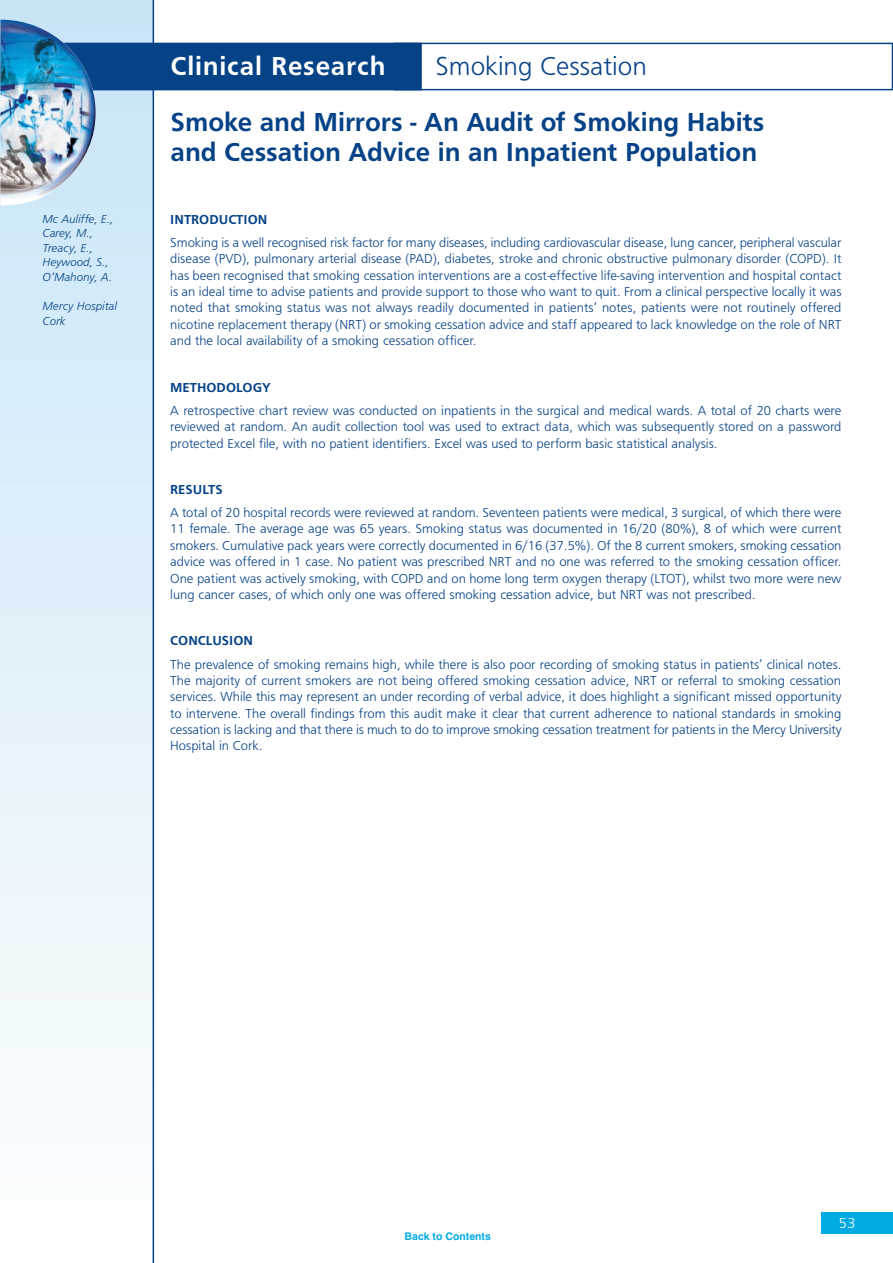
<style>
.page{position:relative;width:893px;height:1263px;background:#fff}
.page>*{position:absolute;margin:0;border:0;box-sizing:border-box;transform-origin:0 0}
.t1{font:27px/30px "Frugal Sans Bold DTC";color:#054286}
.t2{font:27px "Frugal Sans Bold DTC";letter-spacing:.03em;color:#fff}
.t3{font:27px "Frugal Sans Light DTC";color:#054286}
.t4{font:15px "Frugal Sans Light DTC";color:#fff}
.t5{font:13.5px/16.4px "Frugal Sans Light DTC";color:#054286;text-align:justify}
.t6{font:13.5px "Frugal Sans Bold DTC";color:#054286}
.t7{font:12px/14.5px "Frugal Sans Light Italic DTC";color:#054286}
.t8{font:700 10.5px "Helvetica";color:#00aae2}
</style>
<div class="page">
<div style="left:0;top:0;width:153px;height:1263px;background:linear-gradient(to bottom,#c5e4f6,#fefefe)"></div>
<div style="left:35px;top:44px;width:385px;height:45px;background:#054286"></div>
<div style="left:34px;top:43px;width:388px;height:47px;border:2px solid #054286"></div>
<div style="left:822px;top:1212px;width:71px;height:21px;background:#00aae2"></div>
<div style="left:394px;top:43px;width:499px;height:47px;border:2px solid #054286"></div>
<hr style="left:153px;top:0;width:1px;height:1263px;background:#054286">
<img style="left:0;top:20px;width:96px;height:185px">
<p class="t7" style="left:43px;top:211px;width:72px">Mc Auliffe, E.,<br>Carey, M.,<br>Treacy, E.,<br>Heywood, S.,<br>O’Mahony, A.</p>
<p class="t7" style="left:43px;top:299px;width:76px">Mercy Hospital<br>Cork</p>
<h1 class="t2" style="left:171px;top:50px;width:216px">Clinical Research</h1>
<h1 class="t3" style="left:436px;top:50px;width:213px">Smoking Cessation</h1>
<h1 class="t1" style="left:171px;top:107px;width:595px">Smoke and Mirrors - An Audit of Smoking Habits and Cessation Advice in an Inpatient Population</h1>
<p class="t6" style="left:170px;top:211px;width:99px">INTRODUCTION</p>
<p class="t5" style="left:170px;top:234px;width:673px">Smoking is a well recognised risk factor for many diseases, including cardiovascular disease, lung cancer, peripheral vascular disease (PVD), pulmonary arterial disease (PAD), diabetes, stroke and chronic obstructive pulmonary disorder (COPD). It has been recognised that smoking cessation interventions are a cost-effective life-saving intervention and hospital contact is an ideal time to advise patients and provide support to those who want to quit. From a clinical perspective locally it was noted that smoking status was not always readily documented in patients’ notes, patients were not routinely offered nicotine replacement therapy (NRT) or smoking cessation advice and staff appeared to lack knowledge on the role of NRT and the local availability of a smoking cessation officer.</p>
<p class="t6" style="left:170px;top:379px;width:102px">METHODOLOGY</p>
<p class="t5" style="left:170px;top:402px;width:673px">A retrospective chart review was conducted on inpatients in the surgical and medical wards. A total of 20 charts were reviewed at random. An audit collection tool was used to extract data, which was subsequently stored on a password protected Excel file, with no patient identifiers. Excel was used to perform basic statistical analysis.</p>
<p class="t6" style="left:170px;top:481px;width:54px">RESULTS</p>
<p class="t5" style="left:170px;top:504px;width:673px">A total of 20 hospital records were reviewed at random. Seventeen patients were medical, 3 surgical, of which there were 11 female. The average age was 65 years. Smoking status was documented in 16/20 (80%), 8 of which were current smokers. Cumulative pack years were correctly documented in 6/16 (37.5%). Of the 8 current smokers, smoking cessation advice was offered in 1 case. No patient was prescribed NRT and no one was referred to the smoking cessation officer.<br>One patient was actively smoking, with COPD and on home long term oxygen therapy (LTOT), whilst two more were new lung cancer cases, of which only one was offered smoking cessation advice, but NRT was not prescribed.</p>
<p class="t6" style="left:170px;top:633px;width:84px">CONCLUSION</p>
<p class="t5" style="left:170px;top:656px;width:673px">The prevalence of smoking remains high, while there is also poor recording of smoking status in patients’ clinical notes.<br>The majority of current smokers are not being offered smoking cessation advice, NRT or referral to smoking cessation services. While this may represent an under recording of verbal advice, it does highlight a significant missed opportunity to intervene. The overall findings from this audit make it clear that current adherence to national standards in smoking cessation is lacking and that there is much to do to improve smoking cessation treatment for patients in the Mercy University Hospital in Cork.</p>
<p class="t8" style="left:405px;top:1230px;width:88px">Back to Contents</p>
<p class="t4" style="left:839px;top:1213px;width:18px">53</p>
</div>
